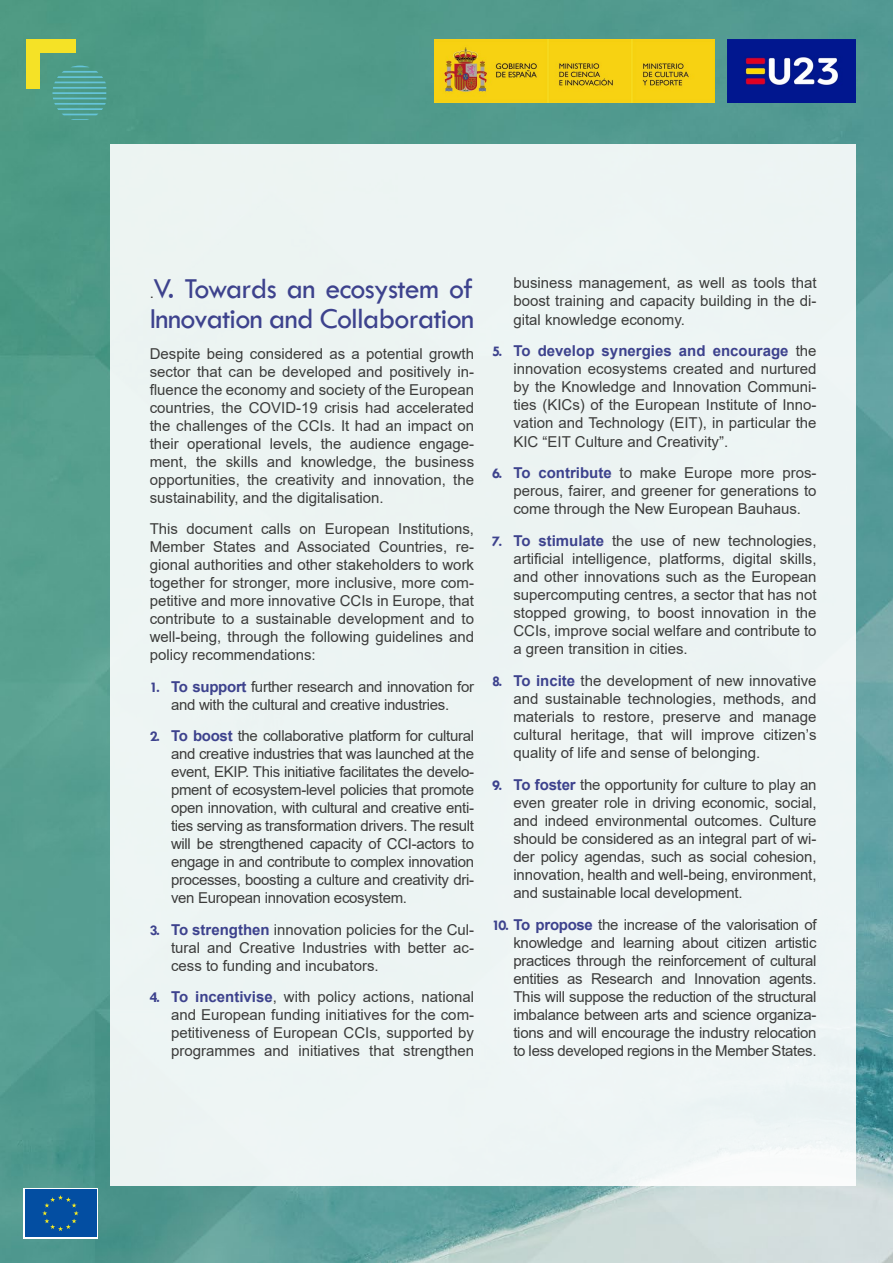
<style>
.page{position:relative;width:893px;height:1263px;background:#fff}
.page>*{position:absolute;margin:0;border:0;box-sizing:border-box;transform-origin:0 0}
.t1{font:30px/30px "Tw Cen";letter-spacing:-.025em;color:#3d428d}
.t2{font:15px/18px "Arial";color:#3c3c3b;text-align:justify}
.t3{font:15px/18px "Arial";letter-spacing:-.02em;color:#3c3c3b;text-align:center}
.s1{font-family:"Arial";font-size:15px;color:#3c3c3b}
.s2{font-family:"Tw Cen";font-weight:700;color:#3d428d}
.s3{font-weight:700;color:#3d428d}
</style>
<div class="page">
<img style="left:0;top:0;width:893px;height:1263px">
<div style="left:111px;top:145px;width:745px;height:1041px;background:#edf4f3"></div>
<div style="left:26px;top:39px;width:13px;height:50px;background:#f5e226"></div>
<div style="left:26px;top:39px;width:50px;height:13px;background:#f5e226"></div>
<svg style="left:52px;top:66px;width:54px;height:54px;background:#52a49a"></svg>
<svg style="left:23px;top:1188px;width:75px;height:50px"></svg>
<div style="left:25px;top:1189px;width:71px;height:48px;background:#034ea2"></div>
<svg style="left:42px;top:1195px;width:37px;height:36px"></svg>
<img style="left:727px;top:39px;width:129px;height:64px">
<img style="left:434px;top:39px;width:280px;height:64px">
<h1 class="t1" style="left:150px;top:274px;width:326px"><span class="s1">.</span>V. Towards an ecosystem of<br>Innovation and Collaboration</h1>
<p class="t2" style="left:150px;top:345px;width:326px">Despite being considered as a potential growth sector that can be developed and positively in&shy;fluence the economy and society of the European countries, the COVID-19 crisis had accelerated the challenges of the CCIs. It had an impact on their operational levels, the audience engage&shy;ment, the skills and knowledge, the business opportunities, the creativity and innovation, the sustainability, and the digitalisation.</p>
<p class="t2" style="left:150px;top:519px;width:326px">This document calls on European Institutions, Member States and Associated Countries, re&shy;gional authorities and other stakeholders to work together for stronger, more inclusive, more com&shy;petitive and more innovative CCIs in Europe, that contribute to a sustainable development and to well-being, through the following guidelines and policy recommendations:</p>
<p class="t3" style="left:150px;top:677px;width:326px"><span class="s2">1.</span> <span class="s3">To support</span> further research and innovation for and with the cultural and creative industries.</p>
<p class="t2" style="left:171px;top:727px;width:305px;text-indent:-21px"><span class="s2">2.</span> <span class="s3">To boost</span> the collaborative platform for cultural and creative industries that was launched at the event, EKIP. This initiative facilitates the develo&shy;pment of ecosystem-level policies that promote open innovation, with cultural and creative enti&shy;ties serving as transformation drivers. The result will be strengthened capacity of CCI-actors to engage in and contribute to complex innovation processes, boosting a culture and creativity dri&shy;ven European innovation ecosystem.</p>
<p class="t2" style="left:171px;top:920px;width:305px;text-indent:-21px"><span class="s2">3.</span> <span class="s3">To strengthen</span> innovation policies for the Cul&shy;tural and Creative Industries with better ac&shy;cess to funding and incubators.</p>
<p class="t2" style="left:171px;top:988px;width:305px;text-indent:-21px"><span class="s2">4.</span> <span class="s3">To incentivise</span>, with policy actions, national and European funding initiatives for the com&shy;petitiveness of European CCIs, supported by programmes and initiatives that strengthen</p>
<p class="t2" style="left:513px;top:274px;width:305px">business management, as well as tools that boost training and capacity building in the di&shy;gital knowledge economy.</p>
<p class="t2" style="left:513px;top:342px;width:305px;text-indent:-21px"><span class="s2">5.</span> <span class="s3">To develop synergies and encourage</span> the innovation ecosystems created and nurtured by the Knowledge and Innovation Communi&shy;ties (KICs) of the European Institute of Inno&shy;vation and Technology (EIT), in particular the KIC “EIT Culture and Creativity”.</p>
<p class="t2" style="left:513px;top:464px;width:305px;text-indent:-21px"><span class="s2">6.</span> <span class="s3">To contribute</span> to make Europe more pros&shy;perous, fairer, and greener for generations to come through the New European Bauhaus.</p>
<p class="t2" style="left:513px;top:531px;width:305px;text-indent:-21px"><span class="s2">7.</span> <span class="s3">To stimulate</span> the use of new technologies, artificial intelligence, platforms, digital skills, and other innovations such as the European supercomputing centres, a sector that has not stopped growing, to boost innovation in the CCIs, improve social welfare and contribute to a green transition in cities.</p>
<p class="t2" style="left:513px;top:671px;width:305px;text-indent:-21px"><span class="s2">8.</span> <span class="s3">To incite</span> the development of new innovative and sustainable technologies, methods, and materials to restore, preserve and manage cultural heritage, that will improve citizen’s quality of life and sense of belonging.</p>
<p class="t2" style="left:513px;top:775px;width:305px;text-indent:-21px"><span class="s2">9.</span> <span class="s3">To foster</span> the opportunity for culture to play an even greater role in driving economic, social, and indeed environmental outcomes. Culture should be considered as an integral part of wi&shy;der policy agendas, such as social cohesion, innovation, health and well-being, environment, and sustainable local development.</p>
<p class="t2" style="left:513px;top:915px;width:305px;text-indent:-21px"><span class="s2">10.</span> <span class="s3">To propose</span> the increase of the valorisation of knowledge and learning about citizen artistic practices through the reinforcement of cultural entities as Research and Innovation agents.<br>This will suppose the reduction of the structural imbalance between arts and science organiza&shy;tions and will encourage the industry relocation to less developed regions in the Member States.</p>
</div>
